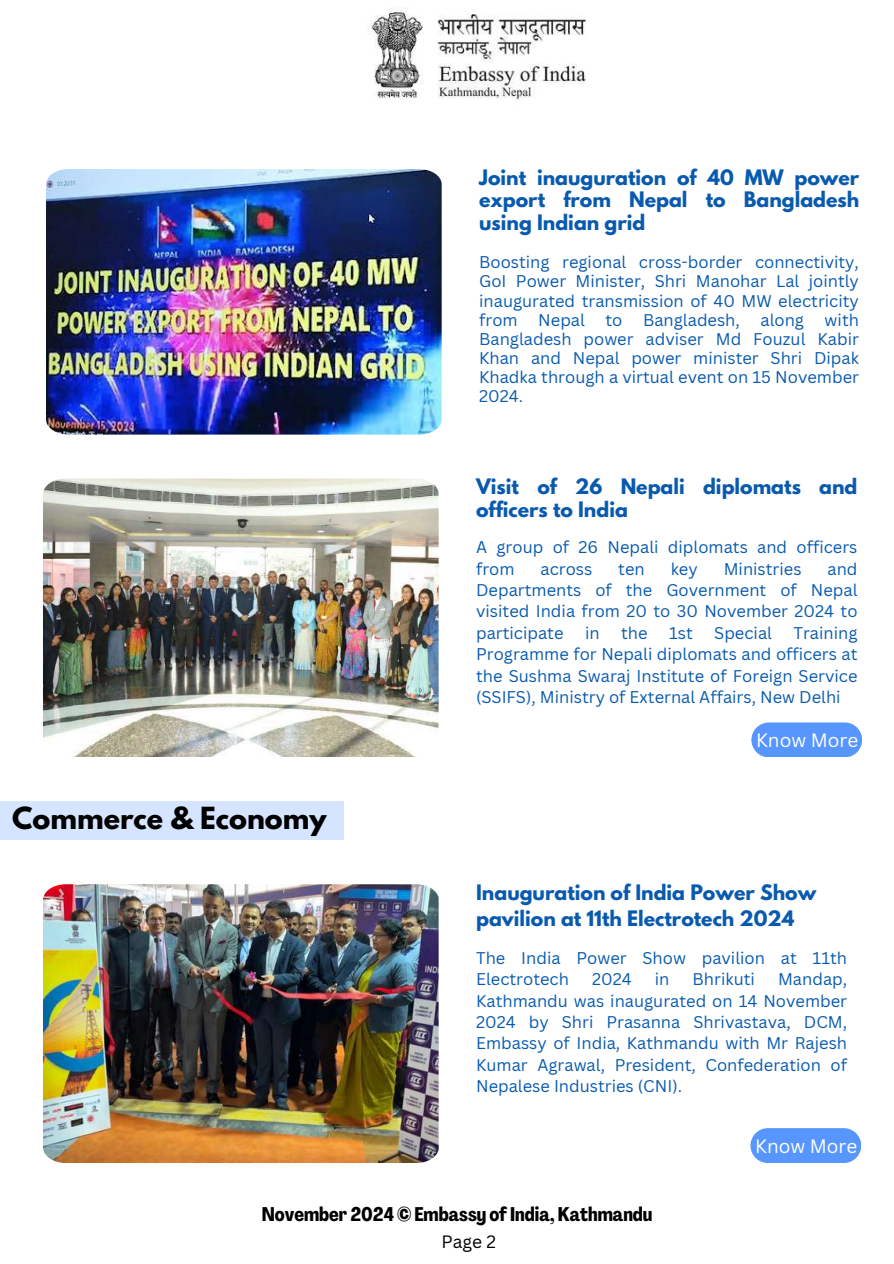
<style>
.page{position:relative;width:894px;height:1264px;background:#fff}
.page>*{position:absolute;margin:0;border:0;box-sizing:border-box;transform-origin:0 0}
.t1{font:700 27px "League Spartan";color:#000}
.t2{font:700 19.5px "Agrandir Tight";color:#000}
.t3{font:700 18.9px/22.5px "League Spartan";color:#095aaf}
.t4{font:18.9px "Canva Sans";color:#fff}
.t5{font:17.4px "Canva Sans";color:#000}
.t6{font:16.5px/21.3px "Canva Sans";color:#095aaf;text-align:justify}
</style>
<div class="page">
<img style="left:367px;top:7px;width:219px;height:92px">
<svg style="left:751px;top:722px;width:110px;height:35px;background:#639cff"></svg>
<img style="left:43px;top:478px;width:395px;height:279px">
<img style="left:43px;top:884px;width:395px;height:278px">
<svg style="left:750px;top:1128px;width:110px;height:34px;background:#619bff"></svg>
<div style="left:0;top:801px;width:343px;height:39px;background:#d6e5ff"></div>
<img style="left:46px;top:169px;width:395px;height:265px">
<p class="t3" style="left:479px;top:168px;width:381px;text-align:justify">Joint inauguration of 40 MW power export from Nepal to Bangladesh using Indian grid</p>
<p class="t6" style="left:479px;top:252px;width:381px;line-height:19.2px">Boosting regional cross-border connectivity, GoI Power Minister, Shri Manohar Lal jointly inaugurated transmission of 40 MW electricity from Nepal to Bangladesh, along with Bangladesh power adviser Md Fouzul Kabir Khan and Nepal power minister Shri Dipak Khadka through a virtual event on 15 November 2024.</p>
<p class="t3" style="left:476px;top:478px;width:383px">Visit of 26 Nepali diplomats and officers to India</p>
<p class="t6" style="left:476px;top:536px;width:383px">A group of 26 Nepali diplomats and officers from</p>
<p class="t6" style="left:476px;top:557px;width:383px;text-indent:351px">and Departments of the Government of Nepal visited India from 20 to 30 November 2024 to participate</p>
<p class="t6" style="left:540px;top:557px;width:53px">across</p>
<p class="t6" style="left:618px;top:557px;width:28px">ten</p>
<p class="t6" style="left:670px;top:557px;width:29px">key</p>
<p class="t6" style="left:723px;top:557px;width:79px">Ministries</p>
<p class="t6" style="left:476px;top:621px;width:383px;text-indent:317px">Training Programme for Nepali diplomats and officers at the Sushma Swaraj Institute of Foreign Service (SSIFS), Ministry of External Affairs, New Delhi</p>
<p class="t6" style="left:585px;top:621px;width:16px">in</p>
<p class="t6" style="left:621px;top:621px;width:28px">the</p>
<p class="t6" style="left:668px;top:621px;width:25px">1st</p>
<p class="t6" style="left:714px;top:621px;width:59px">Special</p>
<h1 class="t1" style="left:12px;top:804px;width:316px">Commerce &amp; Economy</h1>
<p class="t4" style="left:755px;top:727px;width:104px">Know More</p>
<p class="t3" style="left:476px;top:882px;width:341px;line-height:25.8px">Inauguration of India Power Show pavilion at 11th Electrotech 2024</p>
<p class="t6" style="left:476px;top:946px;width:372px">The India Power Show pavilion at 11th<br>Electrotech</p>
<p class="t6" style="left:476px;top:968px;width:372px;text-indent:302px">Mandap, Kathmandu was inaugurated on 14 November 2024 by Shri Prasanna Shrivastava, DCM, Embassy of India, Kathmandu with Mr Rajesh Kumar Agrawal, President, Confederation of Nepalese Industries (CNI).</p>
<p class="t6" style="left:592px;top:968px;width:41px">2024</p>
<p class="t6" style="left:654px;top:968px;width:16px">in</p>
<p class="t6" style="left:692px;top:968px;width:64px">Bhrikuti</p>
<p class="t4" style="left:754px;top:1132px;width:104px">Know More</p>
<p class="t2" style="left:262px;top:1206px;width:392px">November 2024 © Embassy of India,Kathmandu</p>
<p class="t5" style="left:441px;top:1229px;width:56px">Page 2</p>
</div>
